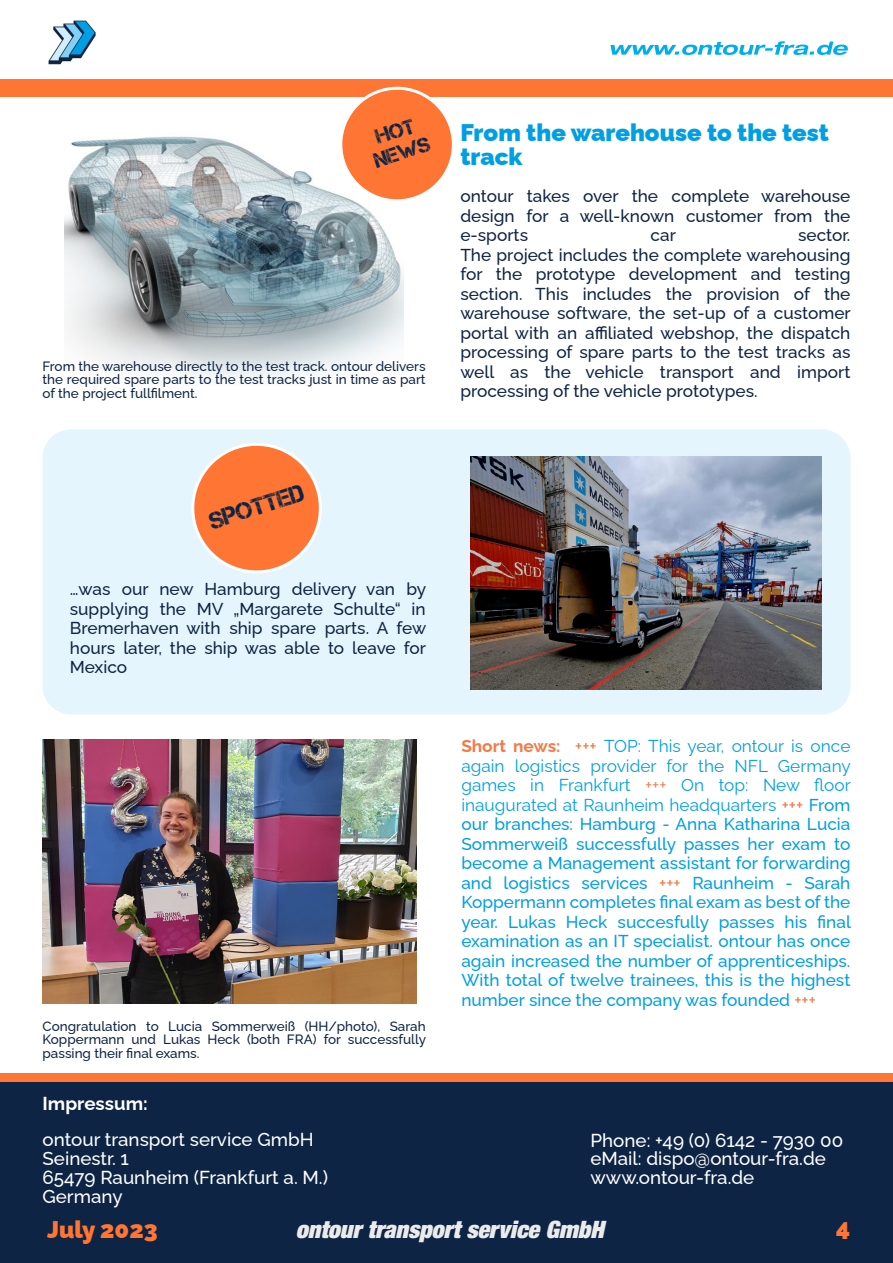
<style>
.page{position:relative;width:893px;height:1263px;background:#fff}
.page>*{position:absolute;margin:0;border:0;box-sizing:border-box;transform-origin:0 0}
.t1{font:900 24px/24px "Raleway";color:#009fe3}
.t2{font:italic 900 condensed 24px "Helvetica Neue LT Std";color:#ebebeb}
.t3{font:900 24px "Raleway";color:#ff7533}
.t4{font:24px "Captureit";color:#0e2444}
.t5{font:21px/21.9px "Captureit";color:#0e2444;text-align:center}
.t6{font:500 18.75px/18.8px "Raleway";color:#fff}
.t7{font:700 18.75px "Raleway";color:#fff}
.t8{font:500 17.25px/19.5px "Raleway";color:#009fe3;text-align:justify}
.t9{font:500 17.25px/19.5px "Raleway";color:#0e2444;text-align:justify}
.t10{font:500 13.5px/13.5px "Raleway";color:#0e2444;text-align:justify}
.s1{font-weight:700;color:#f47a45}
.s2{color:#f47a45}
.s3{font-weight:400}
.s4{font-weight:400;color:#f47a45}
</style>
<div class="page">
<div style="left:0;top:1082px;width:893px;height:181px;background:#0e2444"></div>
<img style="left:48px;top:20px;width:48px;height:45px">
<div style="left:0;top:80px;width:893px;height:17px;background:#ff7533"></div>
<div style="left:0;top:1073px;width:893px;height:9px;background:#ff7533"></div>
<svg style="left:610px;top:41px;width:238px;height:14px"></svg>
<div style="left:43px;top:429px;width:807px;height:285px;background:#e5f5fd;border-radius:29px"></div>
<img style="left:64px;top:136px;width:340px;height:243px">
<svg style="left:333px;top:86px;width:119px;height:122px"></svg>
<img style="left:470px;top:456px;width:352px;height:234px">
<svg style="left:191px;top:443px;width:131px;height:130px"></svg>
<img style="left:43px;top:740px;width:373px;height:263px">
<p class="t5" style="left:365px;top:130px;width:59px;rotate:-18deg">HOT<br>NEWS</p>
<p class="t10" style="left:43px;top:359px;width:385px">From the warehouse directly to the test track. ontour delivers the required spare parts to the test tracks just in time as part of the project fullfilment.</p>
<h1 class="t1" style="left:460px;top:120px;width:370px">From the warehouse to the test track</h1>
<p class="t9" style="left:460px;top:186px;width:392px">ontour takes over the complete warehouse design for a well-known customer from the e-sports</p>
<p class="t9" style="left:460px;top:225px;width:392px;text-indent:338px">sector.<br>The project includes the complete warehousing for the prototype development and testing section. This includes the provision of the warehouse software, the set-up of a customer portal with an affiliated webshop, the dispatch processing of spare parts to the test tracks as well as the vehicle transport and import processing of the vehicle prototypes.</p>
<p class="t9" style="left:651px;top:225px;width:27px">car</p>
<h1 class="t4" style="left:205px;top:508px;width:100px;rotate:-18deg">spotted</h1>
<p class="t9" style="left:70px;top:579px;width:358px">…was our new Hamburg delivery van by supplying the MV „Margarete Schulte“ in Bremerhaven with ship spare parts. A few hours later, the ship was able to leave for Mexico</p>
<p class="t10" style="left:43px;top:1019px;width:385px">Congratulation to Lucia Sommerweiß (HH/photo), Sarah Koppermann und Lukas Heck (both FRA) for successfully passing their final exams.</p>
<p class="t8" style="left:461px;top:736px;width:391px"><span class="s1">Short news:</span> <span class="s2">+++</span> <span class="s3">TOP: This year, ontour is once again logistics provider for the NFL Germany games in Frankfurt</span> <span class="s4">+++</span> <span class="s3">On top: New floor inaugurated at Raunheim headquarters</span> <span class="s2">+++</span> From our branches: Hamburg - Anna Katharina Lucia Sommerweiß successfully passes her exam to become a Management assistant for forwarding and logistics services <span class="s2">+++</span> Raunheim - Sarah Koppermann completes final exam as best of the year. Lukas Heck succesfully passes his final examination as an IT specialist. ontour has once again increased the number of apprenticeships.<br>With total of twelve trainees, this is the highest number since the company was founded <span class="s2">+++</span></p>
<p class="t7" style="left:43px;top:1092px;width:107px">Impressum:</p>
<p class="t6" style="left:43px;top:1130px;width:287px">ontour transport service GmbH<br>Seinestr. 1<br>65479 Raunheim (Frankfurt a. M.)<br>Germany</p>
<p class="t6" style="left:591px;top:1131px;width:254px">Phone: +49 (0) 6142 - 7930 00 eMail: dispo@ontour-fra.de www.ontour-fra.de</p>
<h1 class="t3" style="left:47px;top:1215px;width:112px">July 2023</h1>
<h1 class="t2" style="left:296px;top:1220px;width:310px">ontour transport service GmbH</h1>
<h1 class="t3" style="left:836px;top:1213px;width:16px">4</h1>
</div>
